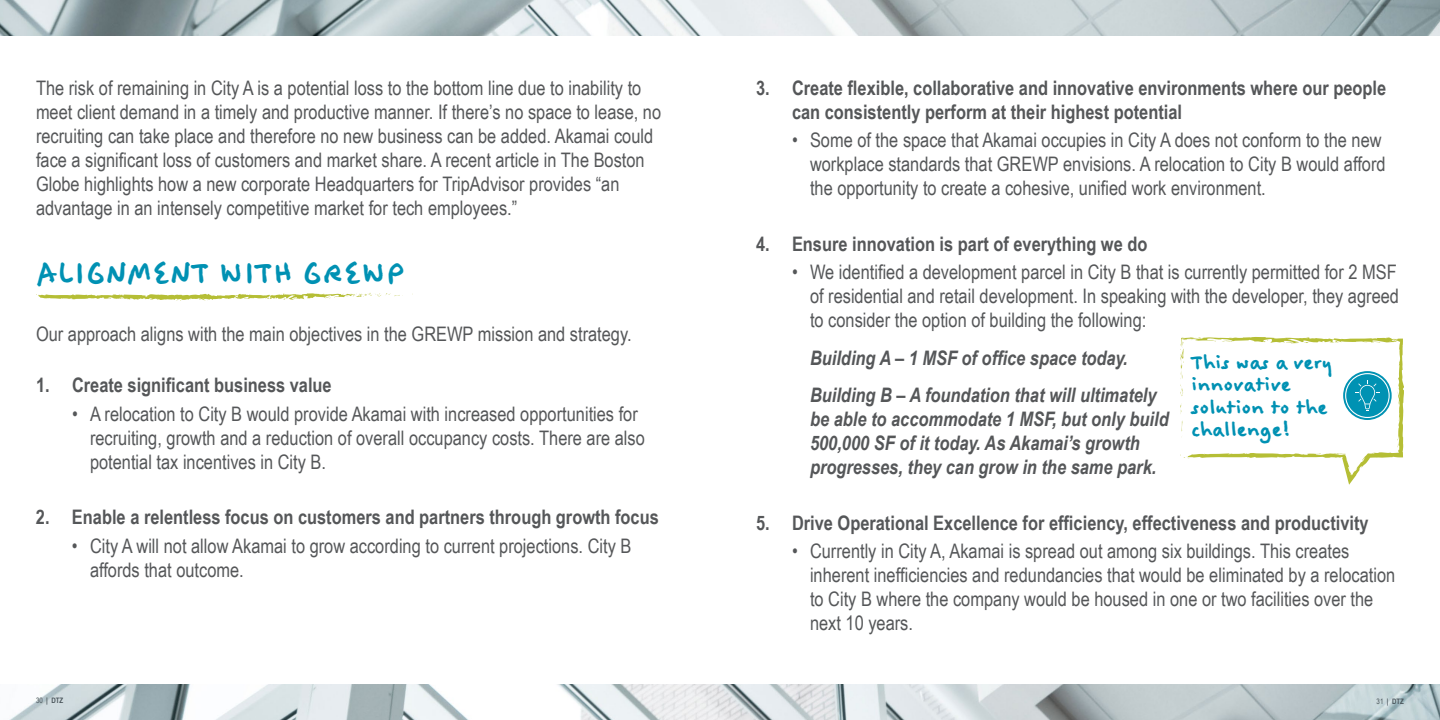
<style>
.page{position:relative;width:1440px;height:720px;background:#fff}
.page>*{position:absolute;margin:0;border:0;box-sizing:border-box;transform-origin:0 0}
.t1{font:700 36px "Felt Tip Woman";color:#0091b3}
.t2{font:700 24.6px/22.2px "Felt Tip Woman";color:#0091b3}
.t3{font:20px/24px "Arial Narrow";color:#555759}
.t4{font:700 20px/24px "Arial Narrow";color:#555759}
.t5{font:italic 700 20px/24px "Arial Narrow";color:#555759}
.t6{font:700 7.5px "Arial Narrow";color:#475258}
.s1{font-weight:400}
</style>
<div class="page">
<img style="left:0;top:0;width:1440px;height:720px">
<div style="left:0;top:36px;width:1440px;height:648px;background:#fff"></div>
<svg style="left:36px;top:293px;width:367px;height:8px"></svg>
<svg style="left:1180px;top:337px;width:224px;height:148px"></svg>
<p class="t3" style="left:36px;top:75px;width:627px">The risk of remaining in City A is a potential loss to the bottom line due to inability to meet client demand in a timely and productive manner. If there’s no space to lease, no recruiting can take place and therefore no new business can be added. Akamai could face a significant loss of customers and market share. A recent article in The Boston Globe highlights how a new corporate Headquarters for TripAdvisor provides “an advantage in an intensely competitive market for tech employees.”</p>
<p class="t4" style="left:792px;top:75px;width:596px;text-indent:-36px">3. Create flexible, collaborative and innovative environments where our people can consistently perform at their highest potential</p>
<p class="t3" style="left:810px;top:127px;width:577px;text-indent:-18px">• Some of the space that Akamai occupies in City A does not conform to the new workplace standards that GREWP envisions. A relocation to City B would afford the opportunity to create a cohesive, unified work environment.</p>
<p class="t4" style="left:756px;top:231px;width:393px">4. Ensure innovation is part of everything we do</p>
<p class="t3" style="left:810px;top:259px;width:591px;text-align:justify;text-indent:-18px">• We identified a development parcel in City B that is currently permitted for 2 MSF of residential and retail development. In speaking with the developer, they agreed to consider the option of building the following:</p>
<p class="t5" style="left:810px;top:338px;width:348px;line-height:37.5px">Building A – 1 MSF of office space today.<br>Building B – A foundation that will ultimately</p>
<p class="t5" style="left:810px;top:406px;width:360px">be able to accommodate 1 MSF, but only build<br>500,000 SF of it today. As Akamai’s growth progresses, they can grow in the same park.</p>
<p class="t4" style="left:756px;top:510px;width:614px">5. Drive Operational Excellence for efficiency, effectiveness and productivity</p>
<p class="t3" style="left:810px;top:538px;width:587px;text-indent:-18px">• Currently in City A, Akamai is spread out among six buildings. This creates inherent inefficiencies and redundancies that would be eliminated by a relocation to City B where the company would be housed in one or two facilities over the next 10 years.</p>
<h1 class="t1" style="left:36px;top:252px;width:370px">ALIGNMENT WITH GREWP</h1>
<p class="t3" style="left:36px;top:321px;width:597px">Our approach aligns with the main objectives in the GREWP mission and strategy.</p>
<p class="t4" style="left:36px;top:372px;width:297px">1. Create significant business value</p>
<p class="t3" style="left:90px;top:401px;width:556px;text-indent:-18px">• A relocation to City B would provide Akamai with increased opportunities for recruiting, growth and a reduction of overall occupancy costs. There are also potential tax incentives in City B.</p>
<p class="t4" style="left:36px;top:504px;width:624px">2. Enable a relentless focus on customers and partners through growth focus</p>
<p class="t3" style="left:90px;top:533px;width:543px;text-indent:-18px">• City A will not allow Akamai to grow according to current projections. City B affords that outcome.</p>
<p class="t2" style="left:1191px;top:352px;width:143px">This was a very innovative solution to the challenge!</p>
<p class="t6" style="left:36px;top:695px;width:29px"><span class="s1">30</span> | DTZ</p>
<p class="t6" style="left:1377px;top:696px;width:29px"><span class="s1">31</span> | DTZ</p>
</div>
